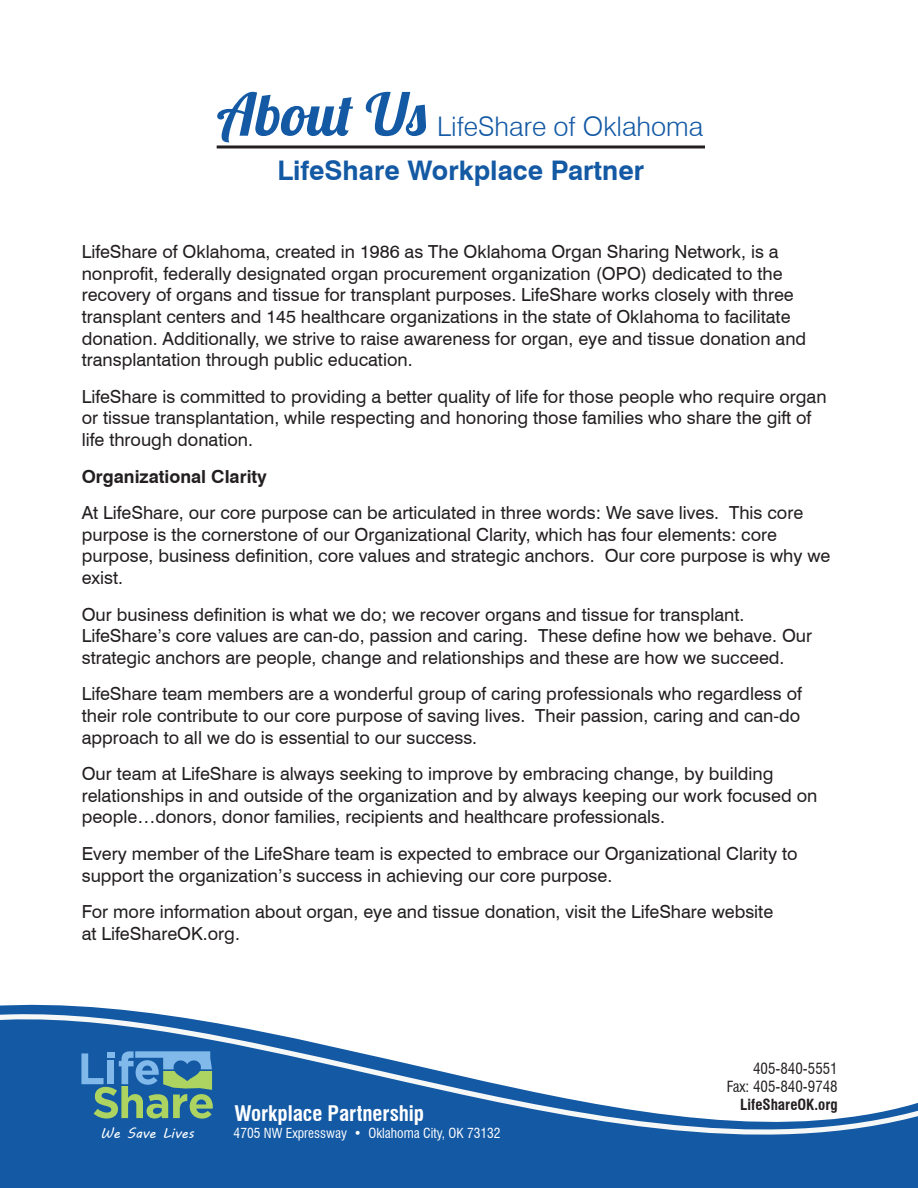
<style>
.page{position:relative;width:918px;height:1188px;background:#fff}
.page>*{position:absolute;margin:0;border:0;box-sizing:border-box;transform-origin:0 0}
.t1{font:700 27px/44.2px "Swiss 721 BT";color:#1359a4;text-align:center}
.t2{font:700 condensed 21px "Swiss 721 BT";letter-spacing:-.005em;color:#fff}
.t3{font:18px/21.6px "Swiss 721 BT";color:#231f20}
.t4{font:700 18px "Swiss 721 BT";color:#231f20}
.t5{font:condensed 15px/18px "Swiss 721 BT";color:#231f20;text-align:right}
.t6{font:700 condensed 15px "Swiss 721 BT";color:#231f20}
.t7{font:13.95px "MV Boli";color:#fff}
.t8{font:condensed 13.5px "Swiss 721 BT";color:#fff}
.s1{font-family:"Lobster 1.4";font-weight:400;font-size:58.5px}
.s2{font-weight:300}
</style>
<div class="page">
<div style="left:1px;top:1005px;width:917px;height:183px;background:#1359a4"></div>
<svg style="left:1px;top:1007px;width:917px;height:155px;fill:#1359a4"></svg>
<svg style="left:81px;top:1051px;width:132px;height:68px;background:#5690a1"></svg>
<hr style="left:217px;top:145px;width:488px;height:3px;background:#231f20">
<h1 class="t1" style="left:217px;top:104px;width:488px"><span class="s1">About Us</span> <span class="s2">LifeShare of Oklahoma<br></span>LifeShare Workplace Partner</h1>
<p class="t3" style="left:82px;top:241px;width:726px">LifeShare of Oklahoma, created in 1986 as The Oklahoma Organ Sharing Network, is a nonprofit, federally designated organ procurement organization (OPO) dedicated to the recovery of organs and tissue for transplant purposes. LifeShare works closely with three transplant centers and 145 healthcare organizations in the state of Oklahoma to facilitate donation. Additionally, we strive to raise awareness for organ, eye and tissue donation and transplantation through public education.</p>
<p class="t3" style="left:82px;top:385px;width:746px">LifeShare is committed to providing a better quality of life for those people who require organ or tissue transplantation, while respecting and honoring those families who share the gift of life through donation.</p>
<p class="t4" style="left:82px;top:465px;width:187px">Organizational Clarity</p>
<p class="t3" style="left:82px;top:502px;width:750px">At LifeShare, our core purpose can be articulated in three words: We save lives. This core purpose is the cornerstone of our Organizational Clarity, which has four elements: core purpose, business definition, core values and strategic anchors. Our core purpose is why we exist.</p>
<p class="t3" style="left:82px;top:603px;width:732px">Our business definition is what we do; we recover organs and tissue for transplant.<br>LifeShare’s core values are can-do, passion and caring. These define how we behave. Our strategic anchors are people, change and relationships and these are how we succeed.</p>
<p class="t3" style="left:82px;top:683px;width:722px;text-align:justify">LifeShare team members are a wonderful group of caring professionals who regardless of their role contribute to our core purpose of saving lives. Their passion, caring and can-do approach to all we do is essential to our success.</p>
<p class="t3" style="left:82px;top:763px;width:737px">Our team at LifeShare is always seeking to improve by embracing change, by building relationships in and outside of the organization and by always keeping our work focused on people…donors, donor families, recipients and healthcare professionals.</p>
<p class="t3" style="left:82px;top:843px;width:717px">Every member of the LifeShare team is expected to embrace our Organizational Clarity to support the organization’s success in achieving our core purpose.</p>
<p class="t3" style="left:82px;top:901px;width:693px">For more information about organ, eye and tissue donation, visit the LifeShare website at LifeShareOK.org.</p>
<p class="t7" style="left:100px;top:1123px;width:95px">We Save Lives</p>
<p class="t2" style="left:234px;top:1100px;width:191px">Workplace Partnership</p>
<p class="t8" style="left:234px;top:1125px;width:269px">4705 NW Expressway • Oklahoma City, OK 73132</p>
<p class="t5" style="left:727px;top:1060px;width:112px">405-840-5551<br>Fax: 405-840-9748</p>
<p class="t6" style="left:740px;top:1096px;width:99px">LifeShareOK.org</p>
</div>
